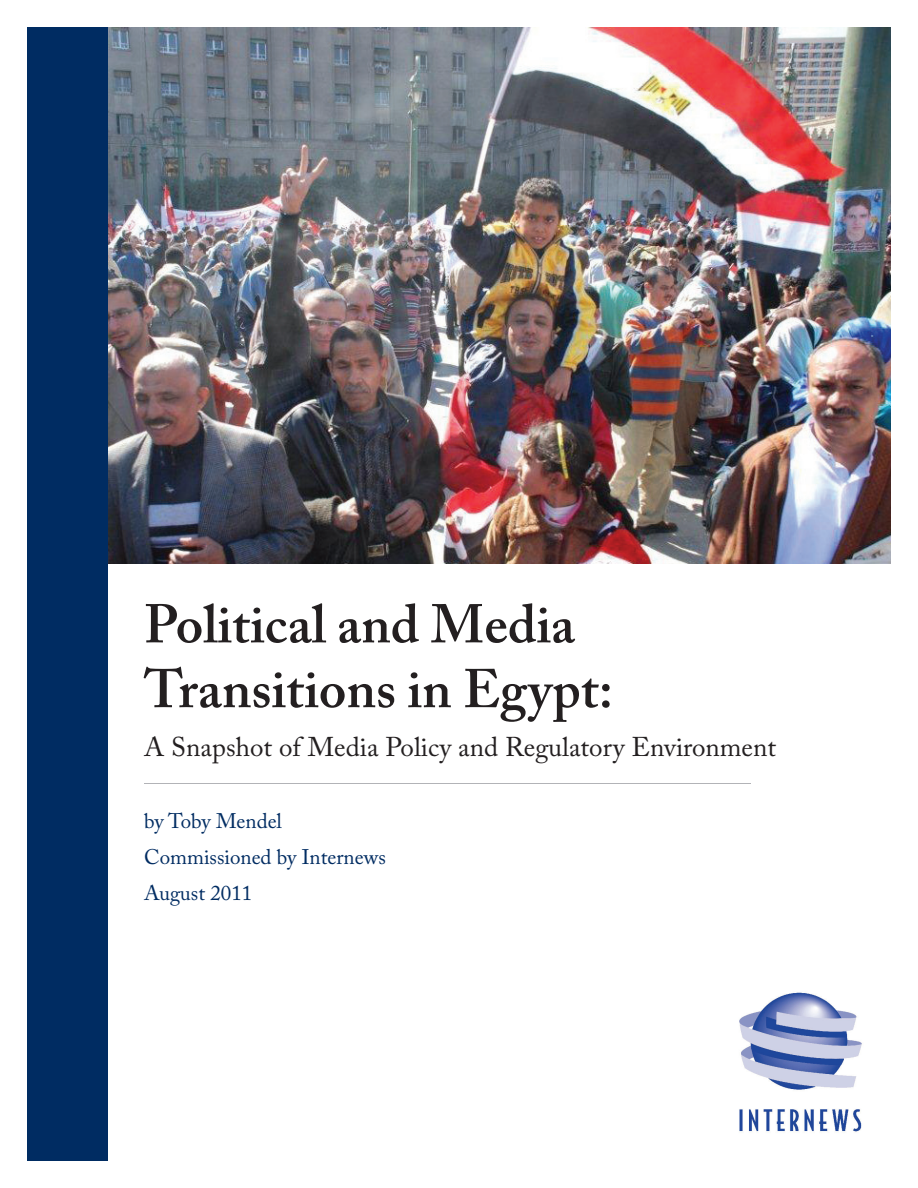
<style>
.page{position:relative;width:918px;height:1188px;background:#fff}
.page>*{position:absolute;margin:0;border:0;box-sizing:border-box;transform-origin:0 0}
.t1{font:600 54px/64.8px "Adobe Caslon Pro";color:#231f20}
.t2{font:27px "Adobe Caslon Pro";color:#231f20}
.t3{font:21px/36px "Adobe Caslon Pro";color:#002c62}
</style>
<div class="page">
<img style="left:739px;top:992px;width:123px;height:140px">
<hr style="left:144px;top:783px;width:607px;height:1px;background:#b2b3b7">
<img style="left:108px;top:27px;width:783px;height:537px">
<div style="left:27px;top:27px;width:81px;height:1134px;background:#002c62"></div>
<h1 class="t1" style="left:144px;top:591px;width:470px">Political and Media<br>Transitions in Egypt:</h1>
<p class="t2" style="left:144px;top:731px;width:633px">A Snapshot of Media Policy and Regulatory Environment</p>
<p class="t3" style="left:144px;top:803px;width:243px">by Toby Mendel<br>Commissioned by Internews<br>August 2011</p>
</div>
